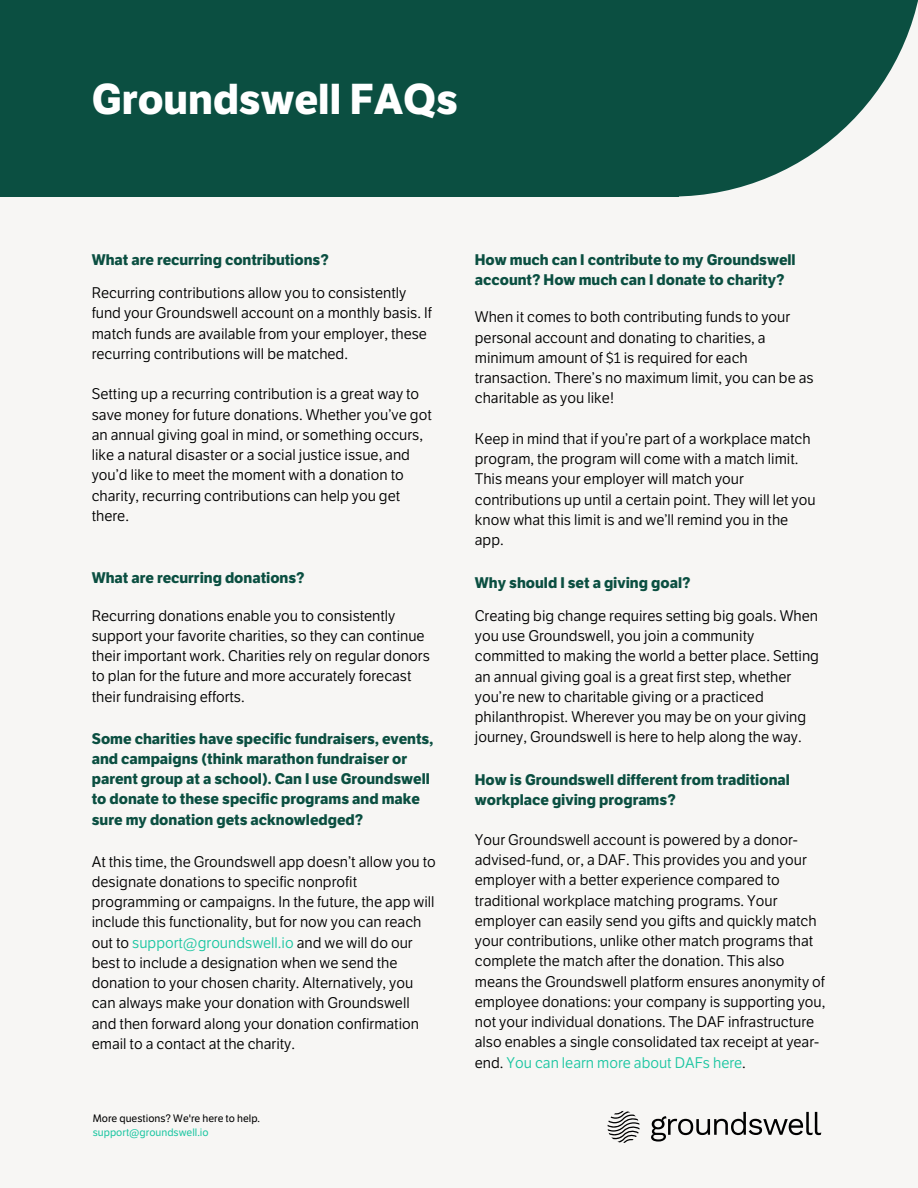
<style>
.page{position:relative;width:918px;height:1188px;background:#f7f6f4}
.page>*{position:absolute;margin:0;border:0;box-sizing:border-box;transform-origin:0 0}
.t1{font:700 42px "LFT Etica";color:#fff}
.t2{font:15px/20.2px "LFT Etica Bk";color:#000}
.t3{font:700 15px/20.2px "LFT Etica";color:#0b4f41}
.t4{font:10.5px "LFT Etica";color:#000}
.t5{font:10.5px "LFT Etica";color:#1dc6a2}
.s1{color:#1dc6a2}
</style>
<div class="page">
<div style="left:0;top:56px;width:679px;height:141px;background:#0b4f41"></div>
<div style="left:0;top:0;width:419px;height:56px;background:#0b4f41"></div>
<div style="left:419px;top:0;width:499px;height:197px;background:#0b4f41"></div>
<svg style="left:608px;top:1111px;width:32px;height:32px"></svg>
<svg style="left:651px;top:1112px;width:170px;height:30px"></svg>
<h1 class="t1" style="left:92px;top:75px;width:368px">Groundswell FAQs</h1>
<p class="t3" style="left:92px;top:250px;width:239px">What are recurring contributions?</p>
<p class="t2" style="left:92px;top:283px;width:341px">Recurring contributions allow you to consistently fund your Groundswell account on a monthly basis. If match funds are available from your employer, these recurring contributions will be matched.</p>
<p class="t2" style="left:92px;top:384px;width:341px">Setting up a recurring contribution is a great way to save money for future donations. Whether you’ve got an annual giving goal in mind, or something occurs, like a natural disaster or a social justice issue, and you’d like to meet the moment with a donation to charity, recurring contributions can help you get there.</p>
<p class="t3" style="left:92px;top:568px;width:215px">What are recurring donations?</p>
<p class="t2" style="left:92px;top:606px;width:340px">Recurring donations enable you to consistently support your favorite charities, so they can continue their important work. Charities rely on regular donors to plan for the future and more accurately forecast their fundraising efforts.</p>
<p class="t3" style="left:92px;top:729px;width:343px">Some charities have specific fundraisers, events, and campaigns (think marathon fundraiser or parent group at a school). Can I use Groundswell to donate to these specific programs and make sure my donation gets acknowledged?</p>
<p class="t2" style="left:92px;top:852px;width:346px">At this time, the Groundswell app doesn’t allow you to designate donations to specific nonprofit programming or campaigns. In the future, the app will include this functionality, but for now you can reach out to <span class="s1">support@groundswell.io</span> and we will do our best to include a designation when we send the donation to your chosen charity. Alternatively, you can always make your donation with Groundswell and then forward along your donation confirmation email to a contact at the charity.</p>
<p class="t4" style="left:93px;top:1112px;width:169px">More questions? We're here to help.</p>
<p class="t5" style="left:93px;top:1126px;width:117px">support@groundswell.io</p>
<p class="t3" style="left:475px;top:250px;width:322px">How much can I contribute to my Groundswell account? How much can I donate to charity?</p>
<p class="t2" style="left:475px;top:307px;width:340px">When it comes to both contributing funds to your personal account and donating to charities, a minimum amount of $1 is required for each transaction. There’s no maximum limit, you can be as charitable as you like!</p>
<p class="t2" style="left:475px;top:429px;width:342px">Keep in mind that if you’re part of a workplace match program, the program will come with a match limit.<br>This means your employer will match your contributions up until a certain point. They will let you know what this limit is and we’ll remind you in the app.</p>
<p class="t3" style="left:475px;top:572px;width:217px">Why should I set a giving goal?</p>
<p class="t2" style="left:475px;top:606px;width:346px">Creating big change requires setting big goals. When you use Groundswell, you join a community committed to making the world a better place. Setting an annual giving goal is a great first step, whether you’re new to charitable giving or a practiced philanthropist. Wherever you may be on your giving journey, Groundswell is here to help along the way.</p>
<p class="t3" style="left:475px;top:770px;width:317px">How is Groundswell different from traditional workplace giving programs?</p>
<p class="t2" style="left:475px;top:830px;width:352px">Your Groundswell account is powered by a donor&shy;advised-fund, or, a DAF. This provides you and your employer with a better experience compared to traditional workplace matching programs. Your employer can easily send you gifts and quickly match your contributions, unlike other match programs that complete the match after the donation. This also means the Groundswell platform ensures anonymity of employee donations: your company is supporting you, not your individual donations. The DAF infrastructure also enables a single consolidated tax receipt at year&shy;end. <span class="s1">You can learn more about DAFs here</span>.</p>
</div>
